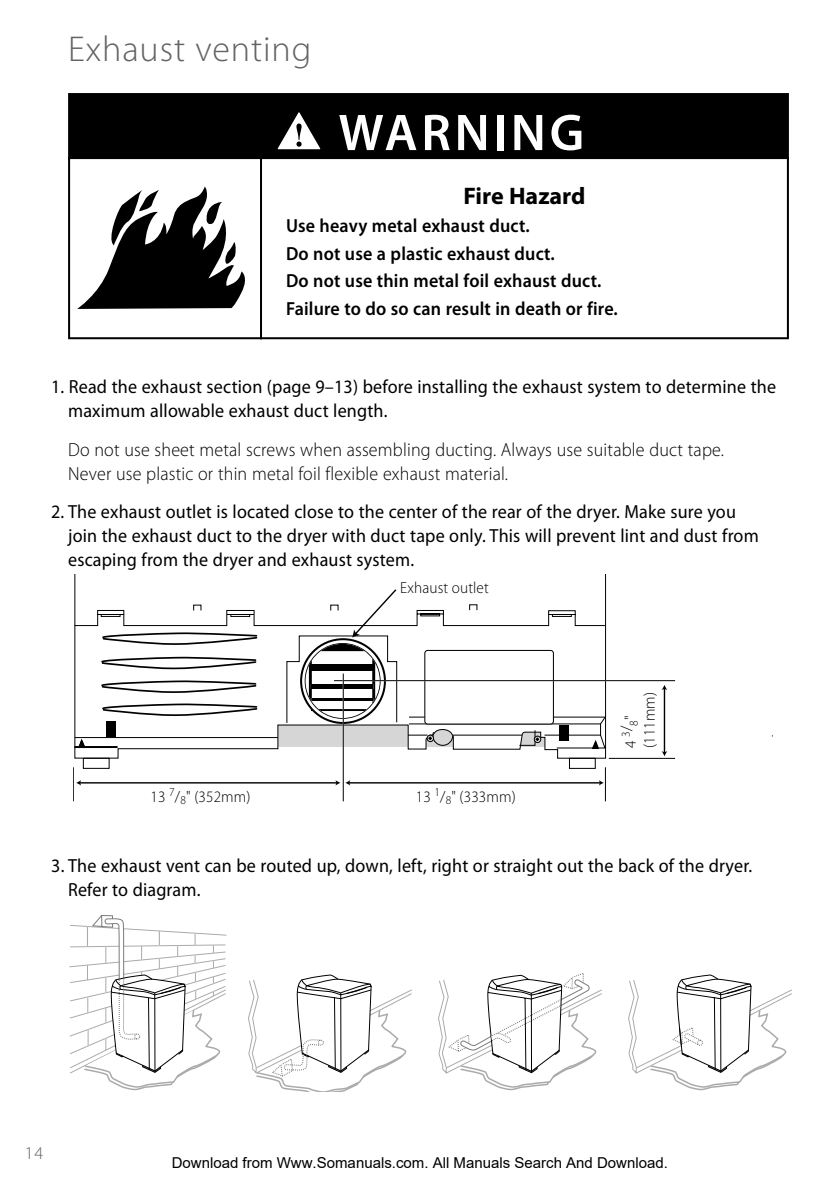
<style>
.page{position:relative;width:840px;height:1191px;background:#fff}
.page>*{position:absolute;margin:0;border:0;box-sizing:border-box;transform-origin:0 0}
.t1{font:600 52px "Myriad Pro";letter-spacing:.07em;color:#fff}
.t2{font:300 36px "Myriad Pro";letter-spacing:.025em;color:#636363}
.t3{font:700 24px "Myriad Pro";color:#000}
.t4{font:19px/24px "Myriad Pro";letter-spacing:.01em;color:#000;scale:.95 1}
.t5{font:300 19px/24px "Myriad Pro";letter-spacing:.01em;color:#000;scale:.95 1}
.t6{font:600 19px/27.6px "Myriad Pro";letter-spacing:.01em;color:#000;scale:.95 1}
.t7{font:300 18px "Myriad Pro";color:#636363}
.t8{font:300 16px/19px "Myriad Pro";letter-spacing:.01em;color:#000;scale:.95 1}
.t9{font:15px "Arial";color:#000}
</style>
<div class="page">
<div style="left:69px;top:94px;width:718px;height:64px;background:#000"></div>
<hr style="left:68px;top:93px;width:193px;height:2px;background:#000">
<hr style="left:68px;top:95px;width:2px;height:62px;background:#000">
<hr style="left:261px;top:93px;width:527px;height:2px;background:#000">
<hr style="left:786px;top:95px;width:2px;height:62px;background:#000">
<hr style="left:68px;top:157px;width:192px;height:2px;background:#000">
<hr style="left:68px;top:159px;width:2px;height:178px;background:#000">
<hr style="left:262px;top:157px;width:526px;height:2px;background:#000">
<hr style="left:260px;top:157px;width:2px;height:182px;background:#000">
<hr style="left:786px;top:159px;width:2px;height:178px;background:#000">
<hr style="left:68px;top:337px;width:192px;height:2px;background:#000">
<hr style="left:262px;top:337px;width:526px;height:2px;background:#000">
<svg style="left:277px;top:112px;width:44px;height:38px"></svg>
<svg style="left:77px;top:186px;width:168px;height:123px"></svg>
<div style="left:592px;top:574px;width:21px;height:231px;background:linear-gradient(to bottom,#fafafa,#fafafa)"></div>
<svg style="left:74px;top:574px;width:531px;height:184px"></svg>
<svg style="left:74px;top:736px;width:45px;height:13px"></svg>
<svg style="left:74px;top:604px;width:531px;height:119px"></svg>
<svg style="left:100px;top:632px;width:158px;height:85px"></svg>
<hr style="left:75px;top:737px;width:202px;height:1px;background:#000">
<div style="left:106px;top:721px;width:10px;height:16px;background:#000"></div>
<svg style="left:556px;top:716px;width:49px;height:34px"></svg>
<div style="left:559px;top:725px;width:9px;height:16px;background:#000"></div>
<hr style="left:409px;top:717px;width:196px;height:1px;background:#000">
<hr style="left:409px;top:723px;width:191px;height:1px;background:#000">
<hr style="left:544px;top:735px;width:56px;height:1px;background:#000">
<div style="left:424px;top:650px;width:129px;height:74px;background:#fff;border-radius:3px"></div>
<div style="left:424px;top:650px;width:129px;height:74px;border:1px solid #000;border-radius:3px"></div>
<svg style="left:408px;top:729px;width:132px;height:17px"></svg>
<svg style="left:352px;top:588px;width:45px;height:49px"></svg>
<hr style="left:334px;top:680px;width:340px;height:1px;background:#000">
<hr style="left:608px;top:758px;width:66px;height:1px;background:#000">
<hr style="left:73px;top:767px;width:1px;height:34px;background:#000">
<hr style="left:343px;top:673px;width:1px;height:128px;background:#000">
<hr style="left:604px;top:767px;width:1px;height:34px;background:#000">
<hr style="left:80px;top:782px;width:257px;height:1px;background:#000">
<svg style="left:76px;top:780px;width:5px;height:5px"></svg>
<hr style="left:348px;top:782px;width:252px;height:1px;background:#000">
<svg style="left:598px;top:780px;width:5px;height:5px"></svg>
<svg style="left:335px;top:780px;width:15px;height:5px"></svg>
<hr style="left:663px;top:688px;width:1px;height:64px;background:#000">
<svg style="left:661px;top:751px;width:6px;height:5px"></svg>
<svg style="left:661px;top:685px;width:6px;height:5px"></svg>
<svg style="left:83px;top:757px;width:512px;height:12px"></svg>
<svg style="left:628px;top:974px;width:163px;height:114px"></svg>
<svg style="left:248px;top:973px;width:354px;height:118px"></svg>
<svg style="left:69px;top:915px;width:158px;height:176px"></svg>
<h2 class="t2" style="left:68px;top:29px;width:245px">Exhaust venting</h2>
<h1 class="t1" style="left:338px;top:104px;width:247px">WARNING</h1>
<p class="t3" style="left:463px;top:183px;width:124px">Fire Hazard</p>
<p class="t6" style="left:286px;top:212px;width:350px">Use heavy metal exhaust duct.<br>Do not use a plastic exhaust duct.<br>Do not use thin metal foil exhaust duct.<br>Failure to do so can result in death or fire.</p>
<p class="t4" style="left:68px;top:375px;width:746px;text-indent:-17px">1. Read the exhaust section (page 9–13) before installing the exhaust system to determine the maximum allowable exhaust duct length.</p>
<p class="t5" style="left:68px;top:437px;width:691px">Do not use sheet metal screws when assembling ducting. Always use suitable duct tape.<br>Never use plastic or thin metal foil flexible exhaust material.</p>
<p class="t4" style="left:68px;top:500px;width:728px;text-indent:-17px">2. The exhaust outlet is located close to the center of the rear of the dryer. Make sure you join the exhaust duct to the dryer with duct tape only. This will prevent lint and dust from escaping from the dryer and exhaust system.</p>
<p class="t8" style="left:400px;top:578px;width:95px">Exhaust outlet</p>
<p class="t8" style="left:150px;top:787px;width:107px">13 <sup>7</sup>/<sub>8</sub>" (352mm)</p>
<p class="t8" style="left:415px;top:787px;width:107px">13 <sup>1</sup>/<sub>8</sub>" (333mm)</p>
<p class="t8" style="left:620px;top:748px;width:61px;rotate:-90deg">4 <sup>3</sup>/<sub>8</sub>" (111mm)</p>
<p class="t4" style="left:68px;top:854px;width:721px;text-indent:-17px">3. The exhaust vent can be routed up, down, left, right or straight out the back of the dryer.<br>Refer to diagram.</p>
<p class="t7" style="left:25px;top:1143px;width:20px">14</p>
<p class="t9" style="left:172px;top:1154px;width:497px">Download from Www.Somanuals.com. All Manuals Search And Download.</p>
</div>
